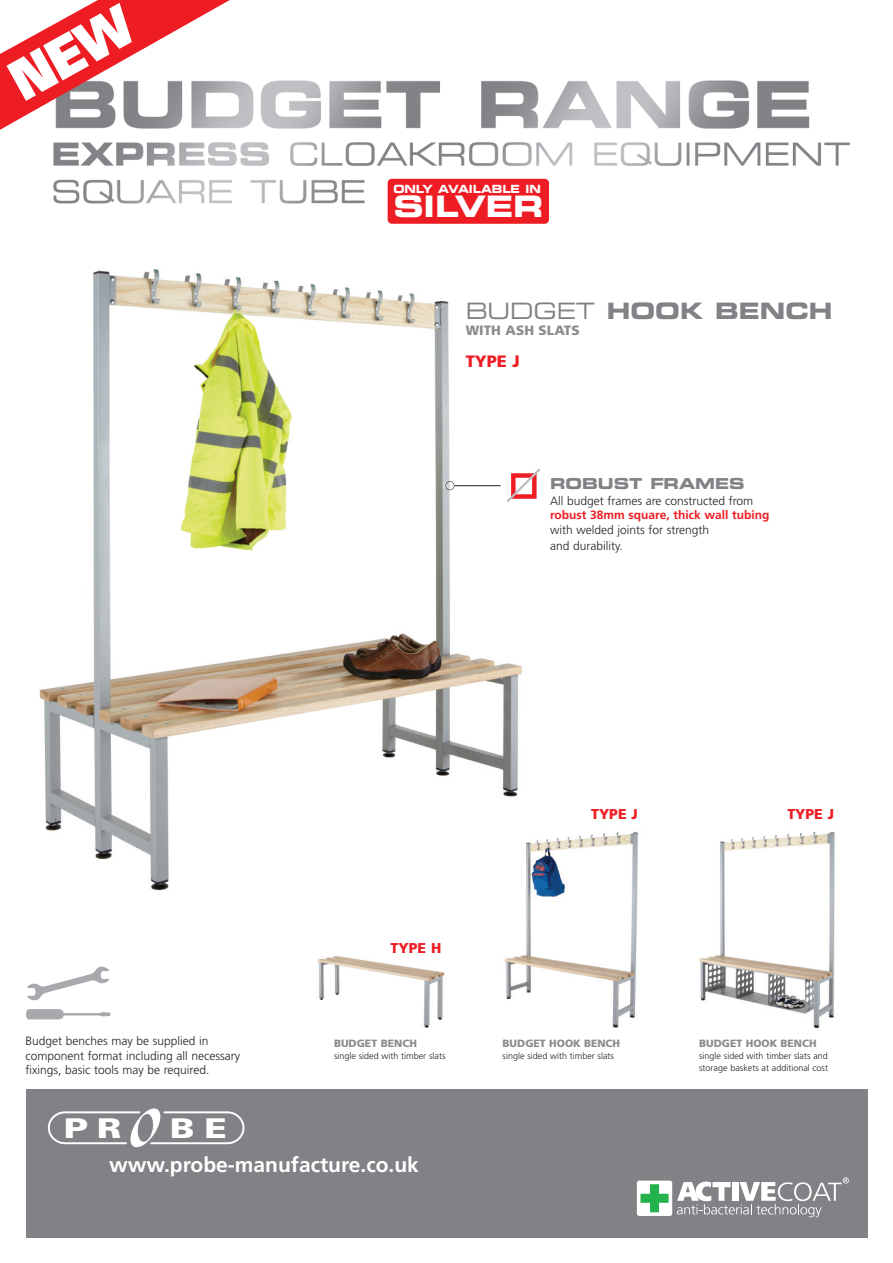
<style>
.page{position:relative;width:893px;height:1263px;background:#fff}
.page>*{position:absolute;margin:0;border:0;box-sizing:border-box;transform-origin:0 0}
.t1{font:700 expanded 29.55px "Square 721 BT";color:#fff}
.t2{font:900 27.3px "Zurich BT";color:#fff;scale:1.26 1}
.t3{font:700 expanded 22.5px "Square 721 BT";color:#808285}
.t4{font:700 21px "Frutiger";color:#fff}
.t5{font:900 16.5px "Frutiger";color:#ee1d23}
.t6{font:700 expanded 15px "Square 721 BT";color:#808285}
.t7{font:900 14.25px "Frutiger";color:#ee1d23}
.t8{font:900 13.5px "Frutiger";color:#8a8c8f}
.t9{font:300 12px/14.4px "Frutiger";color:#231f20}
.t10{font:700 12px "Frutiger";color:#ee1d23}
.t11{font:700 expanded 11.25px "Square 721 BT";color:#fff;scale:.9 1}
.t12{font:900 10.5px "Frutiger";color:#8a8c8f}
.t13{font:300 9px/12px "Frutiger";color:#231f20}
.s1{font-weight:400}
</style>
<div class="page">
<img style="left:53px;top:80px;width:798px;height:144px">
<img style="left:39px;top:269px;width:483px;height:622px">
<div style="left:26px;top:1089px;width:841px;height:148px;background:#808285"></div>
<svg style="left:48px;top:1108px;width:196px;height:39px"></svg>
<img style="left:317px;top:956px;width:128px;height:72px">
<img style="left:503px;top:822px;width:136px;height:206px">
<img style="left:699px;top:832px;width:136px;height:197px">
<svg style="left:504px;top:466px;width:37px;height:39px"></svg>
<hr style="left:454px;top:485px;width:47px;height:1px;background:#231f20">
<div style="left:445px;top:481px;width:9px;height:9px;border:1px solid #231f20;border-radius:50%"></div>
<svg style="left:27px;top:967px;width:82px;height:34px"></svg>
<svg style="left:26px;top:1009px;width:38px;height:10px"></svg>
<hr style="left:61px;top:1013px;width:39px;height:2px;background:#a8a9ad">
<svg style="left:99px;top:1012px;width:11px;height:4px"></svg>
<svg style="left:637px;top:1177px;width:212px;height:40px"></svg>
<div style="left:388px;top:179px;width:161px;height:45px;background:#ee1d23;border-radius:4px"></div>
<svg style="left:0;top:0;width:230px;height:130px"></svg>
<p class="t11" style="left:393px;top:184px;width:165px">ONLY AVAILABLE IN</p>
<h1 class="t1" style="left:393px;top:196px;width:152px">SILVER</h1>
<h3 class="t3" style="left:466px;top:302px;width:368px"><span class="s1">BUDGET</span> HOOK BENCH</h3>
<p class="t8" style="left:466px;top:325px;width:115px">WITH ASH SLATS</p>
<h3 class="t5" style="left:466px;top:354px;width:56px">TYPE J</h3>
<p class="t6" style="left:550px;top:478px;width:196px">ROBUST FRAMES</p>
<p class="t9" style="left:550px;top:494px;width:205px">All budget frames are constructed from</p>
<p class="t10" style="left:550px;top:510px;width:221px">robust 38mm square, thick wall tubing</p>
<p class="t9" style="left:550px;top:522px;width:161px;line-height:16.6px">with welded joints for strength and durability.</p>
<p class="t9" style="left:26px;top:1035px;width:216px">Budget benches may be supplied in component format including all necessary fixings, basic tools may be required.</p>
<p class="t7" style="left:391px;top:942px;width:52px">TYPE H</p>
<p class="t12" style="left:334px;top:1039px;width:84px">BUDGET BENCH</p>
<p class="t13" style="left:334px;top:1050px;width:113px">single sided with timber slats</p>
<h2 class="t2" style="left:64px;top:1118px;width:47px">PR</h2>
<h2 class="t2" style="left:170px;top:1118px;width:47px">B E</h2>
<h3 class="t4" style="left:109px;top:1156px;width:311px">www.probe-manufacture.co.uk</h3>
<p class="t7" style="left:591px;top:809px;width:48px">TYPE J</p>
<p class="t7" style="left:787px;top:809px;width:48px">TYPE J</p>
<p class="t12" style="left:503px;top:1039px;width:119px">BUDGET HOOK BENCH</p>
<p class="t13" style="left:503px;top:1050px;width:113px">single sided with timber slats</p>
<p class="t12" style="left:699px;top:1039px;width:119px">BUDGET HOOK BENCH</p>
<p class="t13" style="left:699px;top:1050px;width:130px">single sided with timber slats and storage baskets at additional cost</p>
</div>
